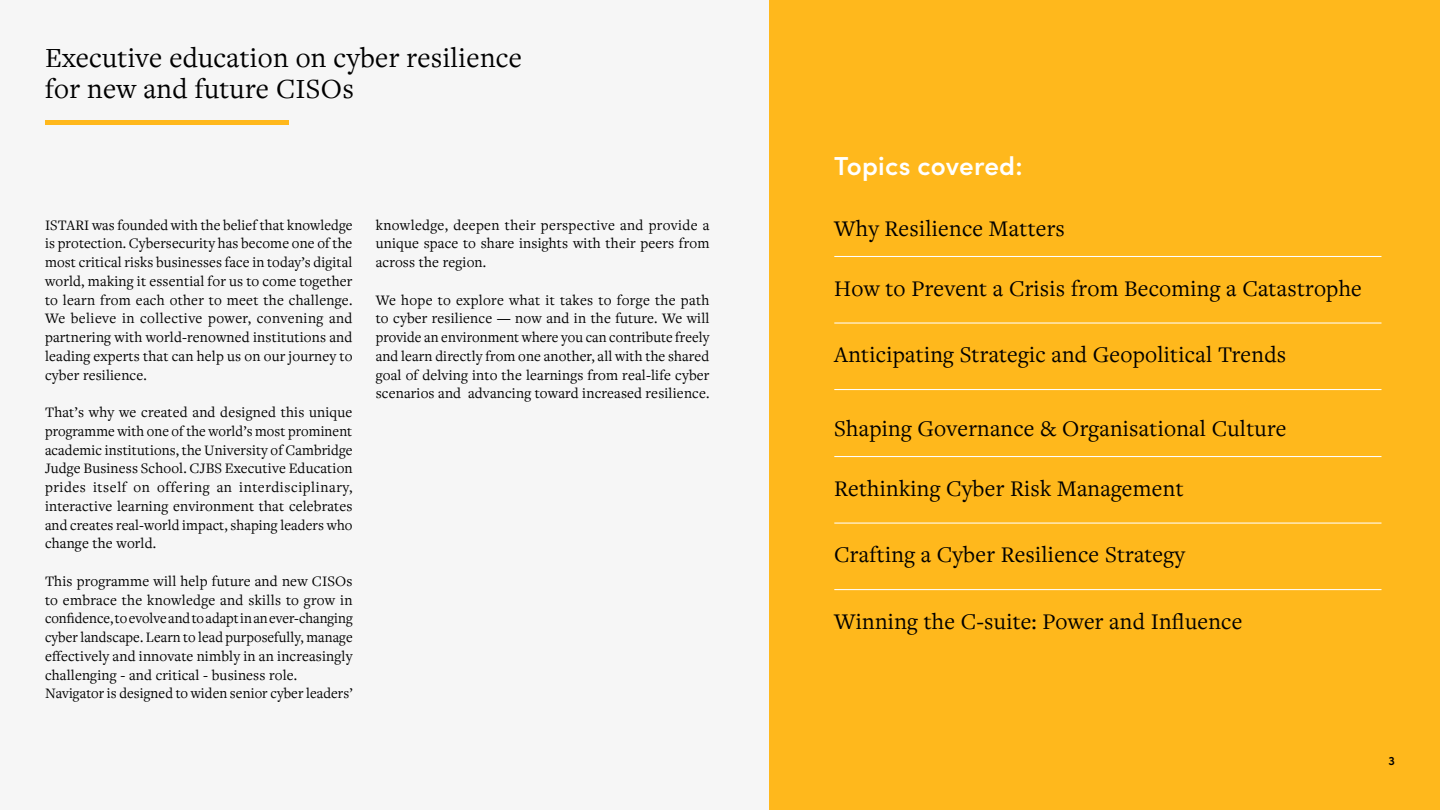
<style>
.page{position:relative;width:1440px;height:810px;background:#f6f6f6}
.page>*{position:absolute;margin:0;border:0;box-sizing:border-box;transform-origin:0 0}
.t1{font:28.72px "Freight Text Pro";letter-spacing:.01em;color:#000}
.t2{font:600 26.03px "Sofia Pro";letter-spacing:.01em;color:#fff}
.t3{font:23.25px "Freight Text Pro";letter-spacing:.01em;color:#000}
.t4{font:15px/18.8px "Freight Text Pro";letter-spacing:.01em;color:#000;text-align:justify}
.t5{font:600 12.23px "Sofia Pro";color:#000}
</style>
<div class="page">
<hr style="left:45px;top:121px;width:244px;height:4px;background:#ffb81c">
<div style="left:770px;top:0;width:670px;height:810px;background:#ffb81c"></div>
<hr style="left:834px;top:256px;width:548px;height:1px;background:#fff">
<hr style="left:834px;top:456px;width:548px;height:1px;background:#fff">
<hr style="left:834px;top:322px;width:548px;height:2px;background:#fff">
<hr style="left:834px;top:523px;width:548px;height:1px;background:#fff">
<hr style="left:834px;top:389px;width:548px;height:1px;background:#fff">
<hr style="left:834px;top:589px;width:548px;height:1px;background:#fff">
<p class="t1" style="left:45px;top:38px;width:479px">Executive education on cyber resilience</p>
<p class="t1" style="left:45px;top:70px;width:310px">for new and future CISOs</p>
<p class="t4" style="left:45px;top:215px;width:309px">ISTARI was founded with the belief that knowledge is protection. Cybersecurity has become one of the most critical risks businesses face in today’s digital world, making it essential for us to come together to learn from each other to meet the challenge.<br>We believe in collective power, convening and partnering with world-renowned institutions and leading experts that can help us on our journey to cyber resilience.</p>
<p class="t4" style="left:45px;top:402px;width:309px">That’s why we created and designed this unique programme with one of the world’s most prominent academic institutions, the University of Cambridge Judge Business School. CJBS Executive Education prides itself on offering an interdisciplinary, interactive learning environment that celebrates and creates real-world impact, shaping leaders who change the world.</p>
<p class="t4" style="left:45px;top:571px;width:309px">This programme will help future and new CISOs to embrace the knowledge and skills to grow in confidence, to evolve and to adapt in an ever-changing cyber landscape. Learn to lead purposefully, manage effectively and innovate nimbly in an increasingly challenging - and critical - business role.</p>
<p class="t4" style="left:45px;top:684px;width:309px">Navigator is designed to widen senior cyber leaders’</p>
<p class="t4" style="left:376px;top:215px;width:335px">knowledge, deepen their perspective and provide a unique space to share insights with their peers from across the region.</p>
<p class="t4" style="left:376px;top:290px;width:335px">We hope to explore what it takes to forge the path to cyber resilience — now and in the future. We will provide an environment where you can contribute freely and learn directly from one another, all with the shared goal of delving into the learnings from real-life cyber scenarios and advancing toward increased resilience.</p>
<p class="t2" style="left:834px;top:147px;width:190px">Topics covered:</p>
<p class="t3" style="left:834px;top:213px;width:232px">Why Resilience Matters</p>
<p class="t3" style="left:834px;top:273px;width:529px">How to Prevent a Crisis from Becoming a Catastrophe</p>
<p class="t3" style="left:834px;top:339px;width:453px">Anticipating Strategic and Geopolitical Trends</p>
<p class="t3" style="left:834px;top:413px;width:454px">Shaping Governance &amp; Organisational Culture</p>
<p class="t3" style="left:834px;top:473px;width:351px">Rethinking Cyber Risk Management</p>
<p class="t3" style="left:834px;top:539px;width:352px">Crafting a Cyber Resilience Strategy</p>
<p class="t3" style="left:834px;top:606px;width:410px">Winning the C-suite: Power and Influence</p>
<p class="t5" style="left:1389px;top:752px;width:8px">3</p>
</div>
